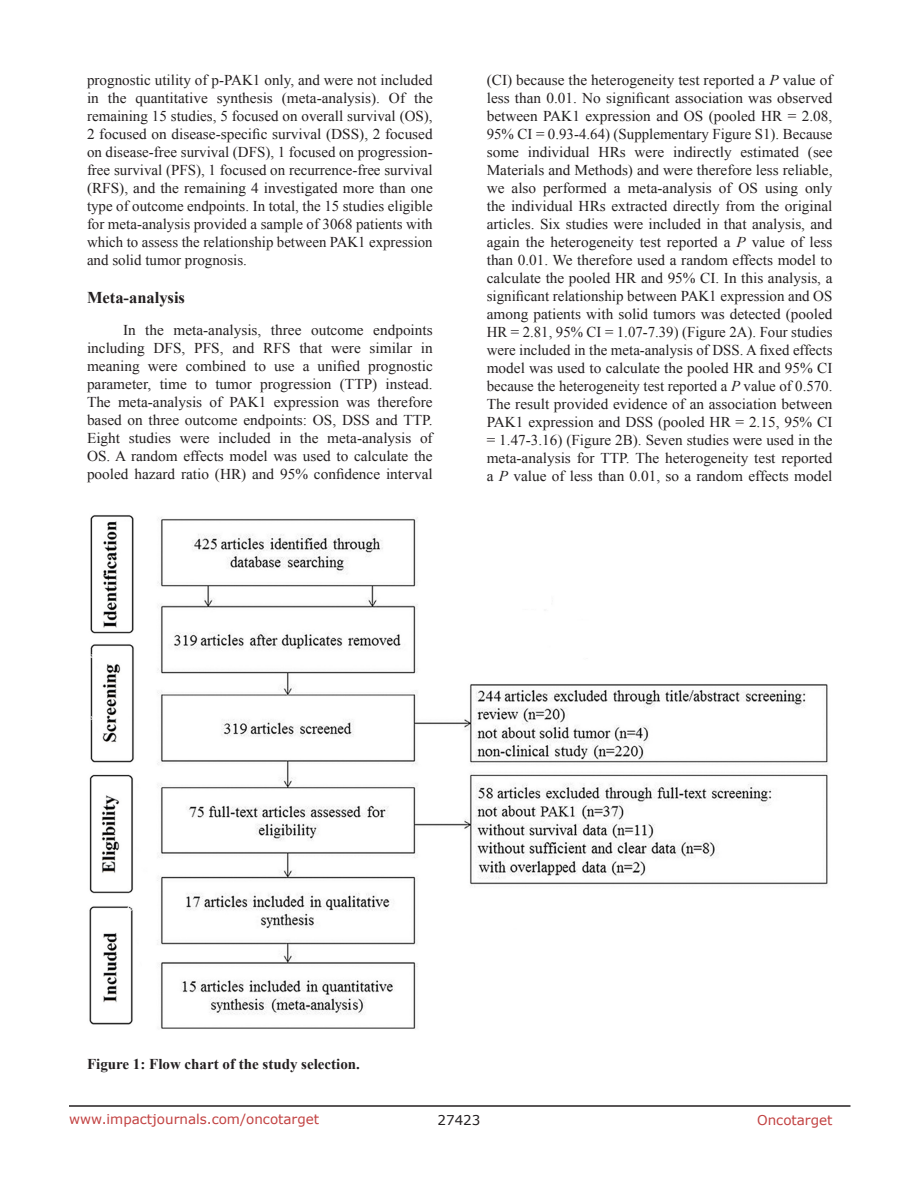
<style>
.page{position:relative;width:918px;height:1188px;background:#fff}
.page>*{position:absolute;margin:0;border:0;box-sizing:border-box;transform-origin:0 0}
.SubHeading{font:700 16.5px "Times New Roman";color:#231f20}
.BodyText{font:15px/18px "Times New Roman";color:#231f20;text-align:justify}
.figuretext{font:700 15px "Times New Roman";color:#231f20}
.t1{font:13.5px "Verdana";color:#c24141}
.t2{font:13.5px "Verdana";color:#231f20}
.s1{font-style:italic}
</style>
<div class="page">
<hr style="left:69px;top:1105px;width:781px;height:2px;background:#231f20">
<img style="left:89px;top:515px;width:739px;height:514px">
<p class="BodyText" style="left:87px;top:71px;width:347px">prognostic utility of p-PAK1 only, and were not included in the quantitative synthesis (meta-analysis). Of the remaining 15 studies, 5 focused on overall survival (OS), 2 focused on disease-specific survival (DSS), 2 focused on disease-free survival (DFS), 1 focused on progression&shy;free survival (PFS), 1 focused on recurrence-free survival (RFS), and the remaining 4 investigated more than one type of outcome endpoints. In total, the 15 studies eligible for meta-analysis provided a sample of 3068 patients with which to assess the relationship between PAK1 expression and solid tumor prognosis.</p>
<p class="SubHeading" style="left:87px;top:286px;width:100px">Meta-analysis</p>
<p class="BodyText" style="left:87px;top:320px;width:347px;text-indent:36px">In the meta-analysis, three outcome endpoints including DFS, PFS, and RFS that were similar in meaning were combined to use a unified prognostic parameter, time to tumor progression (TTP) instead.<br>The meta-analysis of PAK1 expression was therefore based on three outcome endpoints: OS, DSS and TTP.<br>Eight studies were included in the meta-analysis of OS. A random effects model was used to calculate the pooled hazard ratio (HR) and 95% confidence interval</p>
<p class="BodyText" style="left:487px;top:71px;width:347px">(CI) because the heterogeneity test reported a <span class="s1">P</span> value of less than 0.01. No significant association was observed between PAK1 expression and OS (pooled HR = 2.08, 95% CI = 0.93-4.64) (Supplementary Figure S1). Because some individual HRs were indirectly estimated (see Materials and Methods) and were therefore less reliable, we also performed a meta-analysis of OS using only the individual HRs extracted directly from the original articles. Six studies were included in that analysis, and again the heterogeneity test reported a <span class="s1">P</span> value of less than 0.01. We therefore used a random effects model to calculate the pooled HR and 95% CI. In this analysis, a significant relationship between PAK1 expression and OS among patients with solid tumors was detected (pooled HR = 2.81, 95% CI = 1.07-7.39) (Figure 2A). Four studies were included in the meta-analysis of DSS. A fixed effects model was used to calculate the pooled HR and 95% CI because the heterogeneity test reported a <span class="s1">P</span> value of 0.570.<br>The result provided evidence of an association between PAK1 expression and DSS (pooled HR = 2.15, 95% CI = 1.47-3.16) (Figure 2B). Seven studies were used in the meta-analysis for TTP. The heterogeneity test reported a <span class="s1">P</span> value of less than 0.01, so a random effects model</p>
<p class="figuretext" style="left:87px;top:1053px;width:275px">Figure 1: Flow chart of the study selection.</p>
<p class="t1" style="left:69px;top:1110px;width:252px">www.impactjournals.com/oncotarget</p>
<p class="t2" style="left:438px;top:1111px;width:44px">27423</p>
<p class="t1" style="left:757px;top:1111px;width:77px">Oncotarget</p>
</div>
